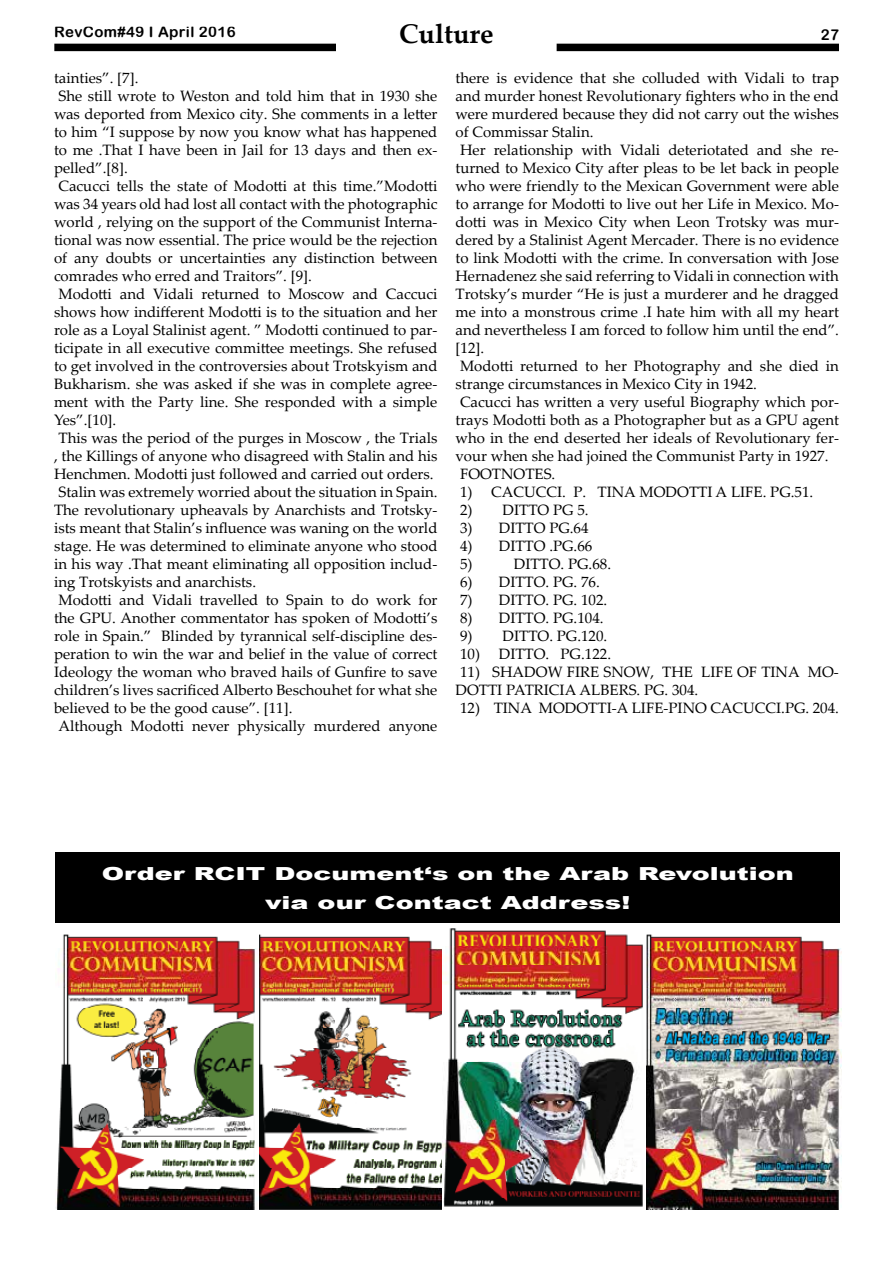
<style>
.page{position:relative;width:893px;height:1263px;background:#fff}
.page>*{position:absolute;margin:0;border:0;box-sizing:border-box;transform-origin:0 0}
.t1{font:700 27px "Palatino Linotype";color:#000}
.t2{font:900 18px/28.5px "Arial";color:#fff;text-align:center;scale:1.5 1}
.t3{font:15px/18px "Palatino Linotype";color:#000}
.t4{font:15px "Arial Rounded MT Bold";letter-spacing:.025em;color:#000}
</style>
<div class="page">
<div style="left:54px;top:44px;width:785px;height:7px;background:#000"></div>
<div style="left:336px;top:23px;width:220px;height:31px;background:#fff"></div>
<img style="left:646px;top:934px;width:195px;height:275px">
<div style="left:55px;top:852px;width:785px;height:71px;background:#000"></div>
<img style="left:258px;top:934px;width:185px;height:276px">
<img style="left:56px;top:934px;width:202px;height:276px">
<img style="left:443px;top:928px;width:200px;height:279px">
<p class="t4" style="left:54px;top:23px;width:183px">RevCom#49 I April 2016</p>
<h1 class="t1" style="left:399px;top:14px;width:96px">Culture</h1>
<p class="t4" style="left:821px;top:26px;width:20px">27</p>
<p class="t3" style="left:54px;top:68px;width:86px">tainties”. [7].</p>
<p class="t3" style="left:58px;top:86px;width:380px">She still wrote to Weston and told him that in 1930 she</p>
<p class="t3" style="left:54px;top:104px;width:385px">was deported from Mexico city. She comments in a letter</p>
<p class="t3" style="left:54px;top:122px;width:385px">to him “I suppose by now you know what has happened</p>
<p class="t3" style="left:54px;top:140px;width:385px">to me .That I have been in Jail for 13 days and then ex-</p>
<p class="t3" style="left:54px;top:158px;width:75px">pelled”.[8].</p>
<p class="t3" style="left:58px;top:176px;width:380px">Cacucci tells the state of Modotti at this time.”Modotti</p>
<p class="t3" style="left:54px;top:194px;width:385px">was 34 years old had lost all contact with the photographic</p>
<p class="t3" style="left:54px;top:212px;width:385px">world , relying on the support of the Communist Interna-</p>
<p class="t3" style="left:54px;top:230px;width:385px">tional was now essential. The price would be the rejection</p>
<p class="t3" style="left:54px;top:248px;width:385px">of any doubts or uncertainties any distinction between</p>
<p class="t3" style="left:54px;top:266px;width:260px">comrades who erred and Traitors”. [9].</p>
<p class="t3" style="left:58px;top:284px;width:380px">Modotti and Vidali returned to Moscow and Caccuci</p>
<p class="t3" style="left:54px;top:302px;width:385px">shows how indifferent Modotti is to the situation and her</p>
<p class="t3" style="left:54px;top:320px;width:385px">role as a Loyal Stalinist agent. ” Modotti continued to par-</p>
<p class="t3" style="left:54px;top:338px;width:385px">ticipate in all executive committee meetings. She refused</p>
<p class="t3" style="left:54px;top:356px;width:385px">to get involved in the controversies about Trotskyism and</p>
<p class="t3" style="left:54px;top:374px;width:385px">Bukharism. she was asked if she was in complete agree-</p>
<p class="t3" style="left:54px;top:392px;width:385px">ment with the Party line. She responded with a simple</p>
<p class="t3" style="left:54px;top:410px;width:64px">Yes”.[10].</p>
<p class="t3" style="left:58px;top:428px;width:380px">This was the period of the purges in Moscow , the Trials</p>
<p class="t3" style="left:54px;top:446px;width:385px">, the Killings of anyone who disagreed with Stalin and his</p>
<p class="t3" style="left:54px;top:464px;width:381px">Henchmen. Modotti just followed and carried out orders.</p>
<p class="t3" style="left:58px;top:482px;width:380px">Stalin was extremely worried about the situation in Spain.</p>
<p class="t3" style="left:54px;top:500px;width:385px">The revolutionary upheavals by Anarchists and Trotsky-</p>
<p class="t3" style="left:54px;top:518px;width:385px">ists meant that Stalin’s influence was waning on the world</p>
<p class="t3" style="left:54px;top:536px;width:385px">stage. He was determined to eliminate anyone who stood</p>
<p class="t3" style="left:54px;top:554px;width:385px">in his way .That meant eliminating all opposition includ-</p>
<p class="t3" style="left:54px;top:572px;width:204px">ing Trotskyists and anarchists.</p>
<p class="t3" style="left:58px;top:590px;width:380px">Modotti and Vidali travelled to Spain to do work for</p>
<p class="t3" style="left:54px;top:608px;width:385px">the GPU. Another commentator has spoken of Modotti’s</p>
<p class="t3" style="left:54px;top:626px;width:385px">role in Spain.” Blinded by tyrannical self-discipline des-</p>
<p class="t3" style="left:54px;top:644px;width:385px">peration to win the war and belief in the value of correct</p>
<p class="t3" style="left:54px;top:662px;width:385px">Ideology the woman who braved hails of Gunfire to save</p>
<p class="t3" style="left:54px;top:680px;width:385px">children’s lives sacrificed Alberto Beschouhet for what she</p>
<p class="t3" style="left:54px;top:698px;width:240px">believed to be the good cause”. [11].</p>
<p class="t3" style="left:58px;top:716px;width:380px">Although Modotti never physically murdered anyone</p>
<p class="t3" style="left:455px;top:68px;width:385px">there is evidence that she colluded with Vidali to trap</p>
<p class="t3" style="left:455px;top:86px;width:385px">and murder honest Revolutionary fighters who in the end</p>
<p class="t3" style="left:455px;top:104px;width:385px">were murdered because they did not carry out the wishes</p>
<p class="t3" style="left:455px;top:122px;width:139px">of Commissar Stalin.</p>
<p class="t3" style="left:460px;top:140px;width:380px">Her relationship with Vidali deteriotated and she re-</p>
<p class="t3" style="left:455px;top:158px;width:385px">turned to Mexico City after pleas to be let back in people</p>
<p class="t3" style="left:455px;top:176px;width:385px">who were friendly to the Mexican Government were able</p>
<p class="t3" style="left:455px;top:194px;width:385px">to arrange for Modotti to live out her Life in Mexico. Mo-</p>
<p class="t3" style="left:455px;top:212px;width:385px">dotti was in Mexico City when Leon Trotsky was mur-</p>
<p class="t3" style="left:455px;top:230px;width:385px">dered by a Stalinist Agent Mercader. There is no evidence</p>
<p class="t3" style="left:455px;top:248px;width:385px">to link Modotti with the crime. In conversation with Jose</p>
<p class="t3" style="left:455px;top:266px;width:385px">Hernadenez she said referring to Vidali in connection with</p>
<p class="t3" style="left:455px;top:284px;width:385px">Trotsky’s murder “He is just a murderer and he dragged</p>
<p class="t3" style="left:455px;top:302px;width:385px">me into a monstrous crime .I hate him with all my heart</p>
<p class="t3" style="left:455px;top:320px;width:385px">and nevertheless I am forced to follow him until the end”.</p>
<p class="t3" style="left:455px;top:338px;width:30px">[12].</p>
<p class="t3" style="left:460px;top:356px;width:380px">Modotti returned to her Photography and she died in</p>
<p class="t3" style="left:455px;top:374px;width:303px">strange circumstances in Mexico City in 1942.</p>
<p class="t3" style="left:460px;top:392px;width:380px">Cacucci has written a very useful Biography which por-</p>
<p class="t3" style="left:455px;top:410px;width:385px">trays Modotti both as a Photographer but as a GPU agent</p>
<p class="t3" style="left:455px;top:428px;width:385px">who in the end deserted her ideals of Revolutionary fer-</p>
<p class="t3" style="left:455px;top:446px;width:374px">vour when she had joined the Communist Party in 1927.</p>
<p class="t3" style="left:460px;top:464px;width:97px">FOOTNOTES.</p>
<p class="t3" style="left:460px;top:482px;width:14px">1)</p>
<p class="t3" style="left:491px;top:482px;width:324px">CACUCCI. P. TINA MODOTTI A LIFE. PG.51.</p>
<p class="t3" style="left:460px;top:500px;width:14px">2)</p>
<p class="t3" style="left:502px;top:500px;width:88px">DITTO PG 5.</p>
<p class="t3" style="left:460px;top:518px;width:14px">3)</p>
<p class="t3" style="left:499px;top:518px;width:91px">DITTO PG.64</p>
<p class="t3" style="left:460px;top:536px;width:14px">4)</p>
<p class="t3" style="left:499px;top:536px;width:95px">DITTO .PG.66</p>
<p class="t3" style="left:460px;top:554px;width:14px">5)</p>
<p class="t3" style="left:514px;top:554px;width:99px">DITTO. PG.68.</p>
<p class="t3" style="left:460px;top:572px;width:14px">6)</p>
<p class="t3" style="left:499px;top:572px;width:103px">DITTO. PG. 76.</p>
<p class="t3" style="left:460px;top:590px;width:14px">7)</p>
<p class="t3" style="left:499px;top:590px;width:110px">DITTO. PG. 102.</p>
<p class="t3" style="left:460px;top:608px;width:14px">8)</p>
<p class="t3" style="left:499px;top:608px;width:106px">DITTO. PG.104.</p>
<p class="t3" style="left:460px;top:626px;width:14px">9)</p>
<p class="t3" style="left:502px;top:626px;width:106px">DITTO. PG.120.</p>
<p class="t3" style="left:460px;top:644px;width:21px">10)</p>
<p class="t3" style="left:499px;top:644px;width:114px">DITTO. PG.122.</p>
<p class="t3" style="left:455px;top:662px;width:385px;text-indent:4px">11) SHADOW FIRE SNOW, THE LIFE OF TINA MO-<br>DOTTI PATRICIA ALBERS. PG. 304.</p>
<p class="t3" style="left:460px;top:698px;width:380px">12) TINA MODOTTI-A LIFE-PINO CACUCCI.PG. 204.</p>
<p class="t2" style="left:102px;top:859px;width:463px">Order RCIT Document‘s on the Arab Revolution via our Contact Address!</p>
</div>
